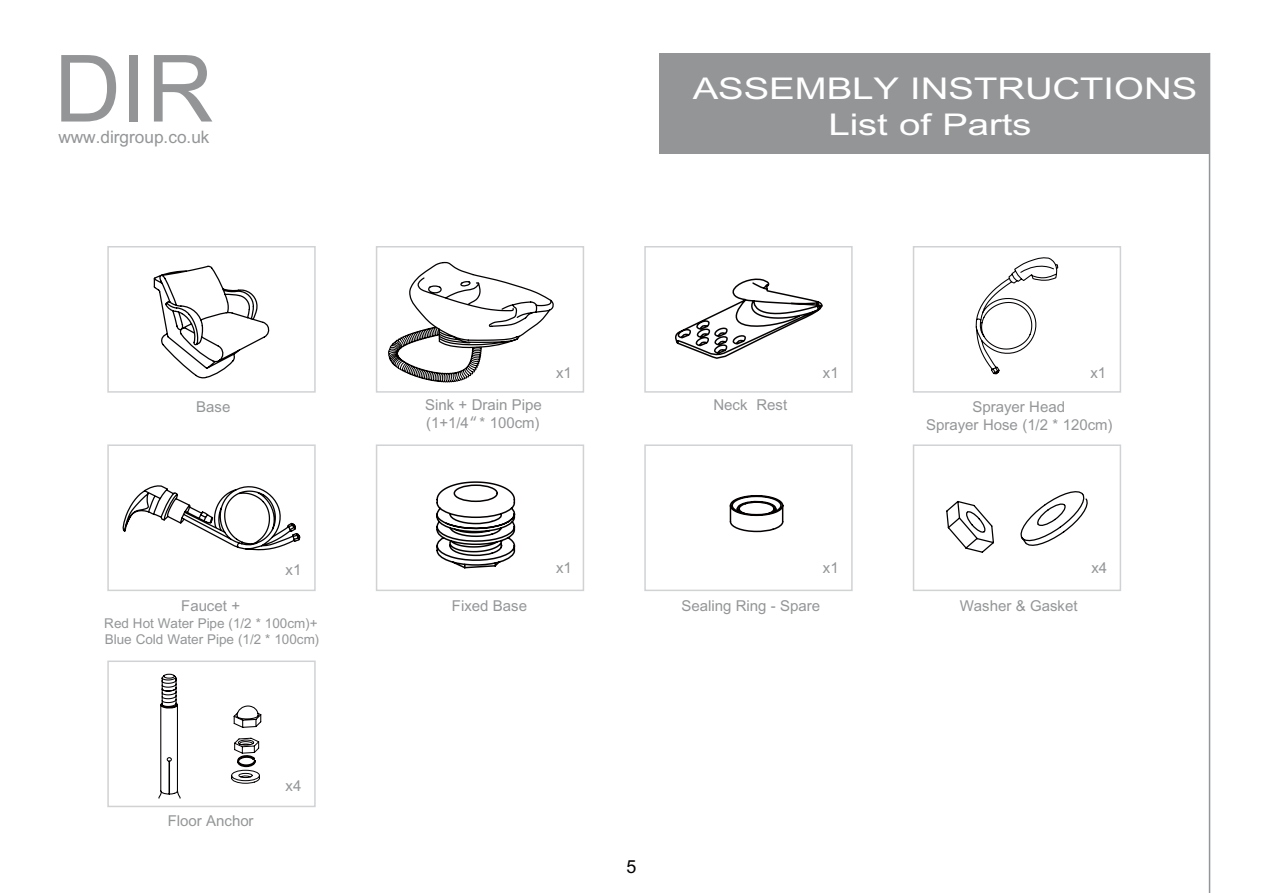
<style>
.page{position:relative;width:1263px;height:893px;background:#fff}
.page>*{position:absolute;margin:0;border:0;box-sizing:border-box;transform-origin:0 0}
.t1{font:93px "+Arial";color:#939597}
.t2{font:30px/36px "+Arial";color:#fff;scale:1.28 1}
.t3{font:18px "+Arial";color:#040000}
.t4{font:17.25px "+Arial";color:#939597}
.t5{font:15px/18px "+Arial";color:#939597}
.t6{font:13.5px/16.2px "+Arial";color:#939597}
.s1{font-family:"Meiryo UI"}
</style>
<div class="page">
<div style="left:660px;top:53px;width:550px;height:101px;background:#939597"></div>
<hr style="left:1209px;top:53px;width:1px;height:840px;background:#939597">
<svg style="left:153px;top:265px;width:117px;height:114px"></svg>
<div style="left:107px;top:246px;width:209px;height:147px;border:2px solid #d1d2d4"></div>
<div style="left:913px;top:246px;width:208px;height:147px;border:2px solid #d1d2d4"></div>
<div style="left:376px;top:246px;width:208px;height:147px;border:2px solid #d1d2d4"></div>
<div style="left:644px;top:246px;width:209px;height:147px;border:2px solid #d1d2d4"></div>
<div style="left:376px;top:444px;width:208px;height:147px;border:2px solid #d1d2d4"></div>
<svg style="left:388px;top:261px;width:165px;height:121px"></svg>
<svg style="left:675px;top:278px;width:148px;height:81px"></svg>
<div style="left:107px;top:444px;width:209px;height:147px;border:2px solid #d1d2d4"></div>
<svg style="left:158px;top:673px;width:104px;height:126px"></svg>
<svg style="left:122px;top:485px;width:179px;height:66px"></svg>
<svg style="left:975px;top:257px;width:84px;height:118px"></svg>
<div style="left:913px;top:444px;width:208px;height:147px;border:2px solid #d1d2d4"></div>
<svg style="left:946px;top:491px;width:142px;height:62px"></svg>
<svg style="left:436px;top:481px;width:80px;height:88px"></svg>
<div style="left:644px;top:444px;width:209px;height:147px;border:2px solid #d1d2d4"></div>
<svg style="left:729px;top:495px;width:55px;height:38px"></svg>
<div style="left:107px;top:660px;width:209px;height:147px;border:2px solid #d1d2d4"></div>
<h1 class="t1" style="left:54px;top:25px;width:161px">DIR</h1>
<p class="t4" style="left:58px;top:125px;width:153px">www.dirgroup.co.uk</p>
<h2 class="t2" style="left:828px;top:72px;width:290px;text-indent:-136px">ASSEMBLY INSTRUCTIONS<br>List of Parts</h2>
<p class="t5" style="left:556px;top:364px;width:17px">x1</p>
<p class="t5" style="left:823px;top:364px;width:17px">x1</p>
<p class="t5" style="left:1090px;top:364px;width:17px">x1</p>
<p class="t5" style="left:196px;top:398px;width:36px">Base</p>
<p class="t5" style="left:425px;top:396px;width:118px">Sink + Drain Pipe (1+1/4<span class="s1">“</span> * 100cm)</p>
<p class="t5" style="left:713px;top:396px;width:75px">Neck Rest</p>
<p class="t5" style="left:926px;top:398px;width:188px;text-align:center">Sprayer Head<br>Sprayer Hose (1/2 * 120cm)</p>
<p class="t5" style="left:286px;top:561px;width:17px">x1</p>
<p class="t5" style="left:181px;top:597px;width:60px">Faucet +</p>
<p class="t6" style="left:104px;top:615px;width:217px">Red Hot Water Pipe (1/2 * 100cm)+<br>Blue Cold Water Pipe (1/2 * 100cm)</p>
<p class="t5" style="left:168px;top:812px;width:87px">Floor Anchor</p>
<p class="t5" style="left:286px;top:777px;width:17px">x4</p>
<p class="t5" style="left:452px;top:598px;width:77px">Fixed Base</p>
<p class="t5" style="left:556px;top:559px;width:17px">x1</p>
<p class="t5" style="left:823px;top:559px;width:17px">x1</p>
<p class="t5" style="left:682px;top:598px;width:140px">Sealing Ring - Spare</p>
<p class="t3" style="left:626px;top:854px;width:11px">5</p>
<p class="t5" style="left:960px;top:598px;width:119px">Washer &amp; Gasket</p>
<p class="t5" style="left:1091px;top:559px;width:17px">x4</p>
</div>
